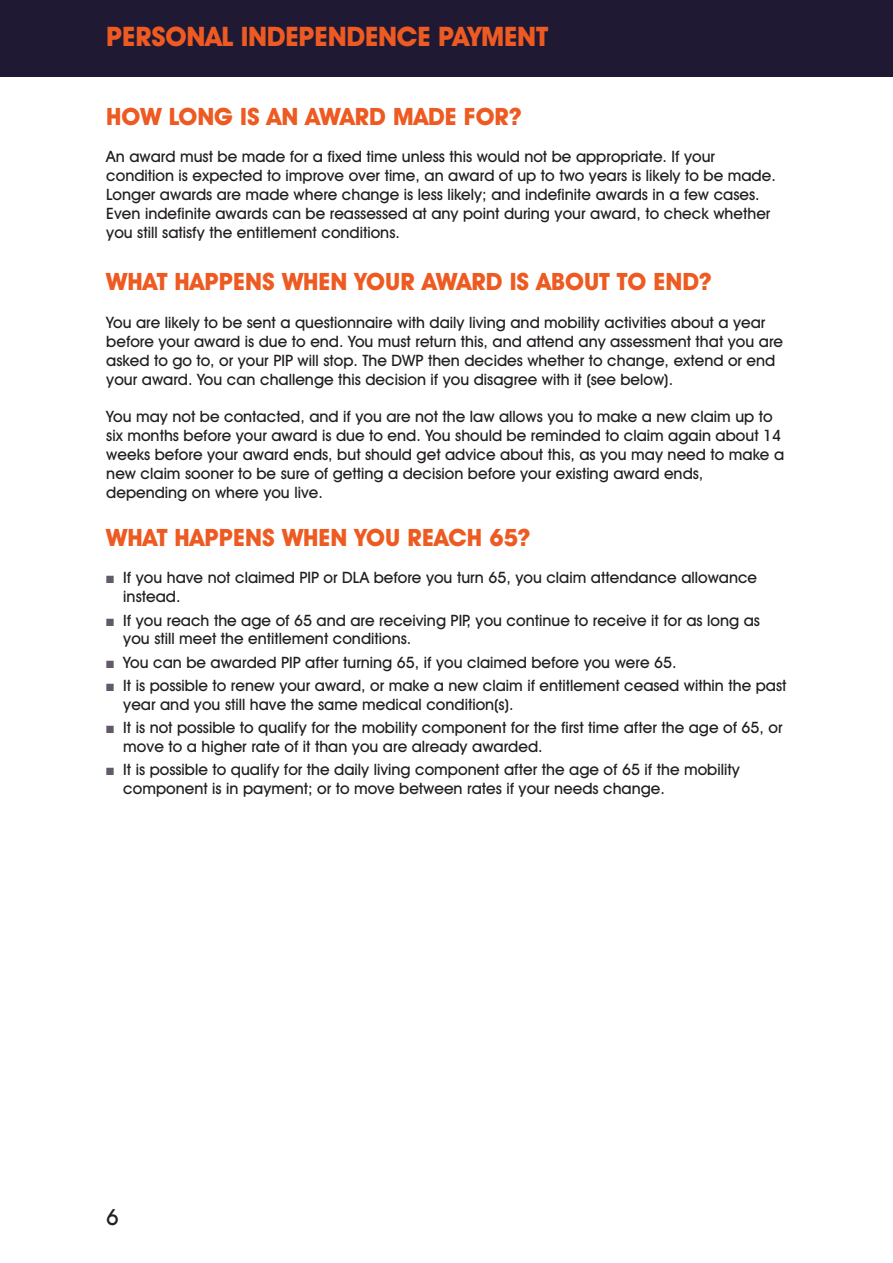
<style>
.page{position:relative;width:893px;height:1263px;background:#fff}
.page>*{position:absolute;margin:0;border:0;box-sizing:border-box;transform-origin:0 0}
.t1{font:700 27px "Avant Garde IT Cby BT";letter-spacing:-.01em;color:#ed5a22}
.Headings{font:700 24px "Avant Garde IT Cby BT";color:#ed5a22}
.t2{font:500 22.35px "Avant Garde IT Cby BT";color:#231f20}
.t3{font:500 15.75px/18.9px "Avant Garde IT Cby BT";color:#231f20}
.s1{color:#625a6b}
</style>
<div class="page">
<div style="left:0;top:0;width:893px;height:77px;background:#201933"></div>
<p class="t1" style="left:106px;top:20px;width:443px">PERSONAL INDEPENDENCE PAYMENT</p>
<p class="Headings" style="left:106px;top:102px;width:417px">HOW LONG IS AN AWARD MADE FOR?</p>
<p class="t3" style="left:106px;top:147px;width:671px">An award must be made for a fixed time unless this would not be appropriate. If your condition is expected to improve over time, an award of up to two years is likely to be made.<br>Longer awards are made where change is less likely; and indefinite awards in a few cases.<br>Even indefinite awards can be reassessed at any point during your award, to check whether you still satisfy the entitlement conditions.</p>
<p class="Headings" style="left:106px;top:267px;width:607px">WHAT HAPPENS WHEN YOUR AWARD IS ABOUT TO END?</p>
<p class="t3" style="left:106px;top:313px;width:678px">You are likely to be sent a questionnaire with daily living and mobility activities about a year before your award is due to end. You must return this, and attend any assessment that you are asked to go to, or your PIP will stop. The DWP then decides whether to change, extend or end your award. You can challenge this decision if you disagree with it (see below).</p>
<p class="t3" style="left:106px;top:407px;width:679px">You may not be contacted, and if you are not the law allows you to make a new claim up to six months before your award is due to end. You should be reminded to claim again about 14 weeks before your award ends, but should get advice about this, as you may need to make a new claim sooner to be sure of getting a decision before your existing award ends, depending on where you live.</p>
<p class="Headings" style="left:106px;top:522px;width:426px">WHAT HAPPENS WHEN YOU REACH 65?</p>
<p class="t3" style="left:123px;top:568px;width:635px;text-indent:-17px"><span class="s1">■</span> If you have not claimed PIP or DLA before you turn 65, you claim attendance allowance instead.</p>
<p class="t3" style="left:123px;top:610px;width:638px;text-indent:-17px"><span class="s1">■</span> If you reach the age of 65 and are receiving PIP, you continue to receive it for as long as you still meet the entitlement conditions.</p>
<p class="t3" style="left:106px;top:652px;width:572px"><span class="s1">■</span> You can be awarded PIP after turning 65, if you claimed before you were 65.</p>
<p class="t3" style="left:123px;top:675px;width:665px;text-indent:-17px"><span class="s1">■</span> It is possible to renew your award, or make a new claim if entitlement ceased within the past year and you still have the same medical condition(s).</p>
<p class="t3" style="left:123px;top:718px;width:661px;text-indent:-17px"><span class="s1">■</span> It is not possible to qualify for the mobility component for the first time after the age of 65, or move to a higher rate of it than you are already awarded.</p>
<p class="t3" style="left:123px;top:760px;width:618px;text-indent:-17px"><span class="s1">■</span> It is possible to qualify for the daily living component after the age of 65 if the mobility component is in payment; or to move between rates if your needs change.</p>
<p class="t2" style="left:106px;top:1203px;width:14px">6</p>
</div>
